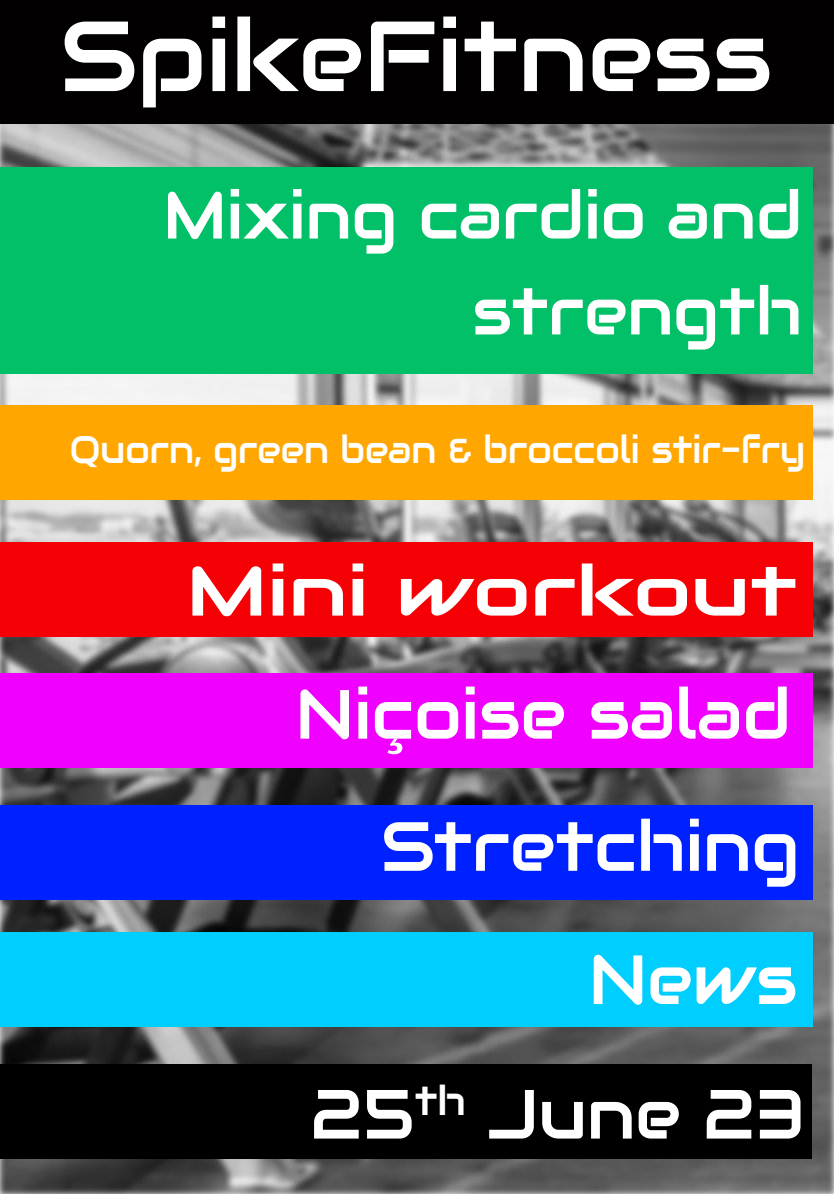
<style>
.page{position:relative;width:834px;height:1194px;background:#fff}
.page>*{position:absolute;margin:0;border:0;box-sizing:border-box;transform-origin:0 0}
.t1{font:99.2px "Audiowide";color:#fff}
.t2{font:69.4px/123.1px "Audiowide";color:#fff;text-align:right;scale:1.22 1}
.t3{font:69.4px/133.9px "Audiowide";color:#fff;text-align:right}
.t4{font:66px/95.9px "Audiowide";color:#fff;text-align:right}
.t5{font:38px "Audiowide";color:#fff;scale:.94 1}
.s1{font-family:"Helvetica"}
</style>
<div class="page">
<img style="left:0;top:124px;width:834px;height:1070px">
<div style="left:0;top:0;width:834px;height:124px;background:#020000"></div>
<div style="left:0;top:167px;width:813px;height:207px;background:#01c067"></div>
<div style="left:0;top:406px;width:813px;height:94px;background:#ffa700"></div>
<div style="left:0;top:543px;width:813px;height:94px;background:#f50004"></div>
<div style="left:0;top:673px;width:813px;height:95px;background:#ef00ff"></div>
<div style="left:0;top:805px;width:813px;height:95px;background:#0021ff"></div>
<div style="left:0;top:932px;width:813px;height:95px;background:#00ceff"></div>
<div style="left:0;top:1065px;width:812px;height:94px;background:#000"></div>
<h1 class="t1" style="left:60px;top:-7px;width:714px">SpikeFitness</h1>
<h3 class="t4" style="left:163px;top:167px;width:641px">Mixing cardio and strength</h3>
<p class="t5" style="left:70px;top:425px;width:784px">Quorn, green bean &amp; broccoli stir-fry</p>
<h2 class="t2" style="left:186px;top:530px;width:502px">Mini workout<br>Nic<span class="s1">̧</span>oise salad</h2>
<h2 class="t3" style="left:310px;top:779px;width:496px">Stretching<br>News<br>25<sup>th</sup> June 23</h2>
</div>
